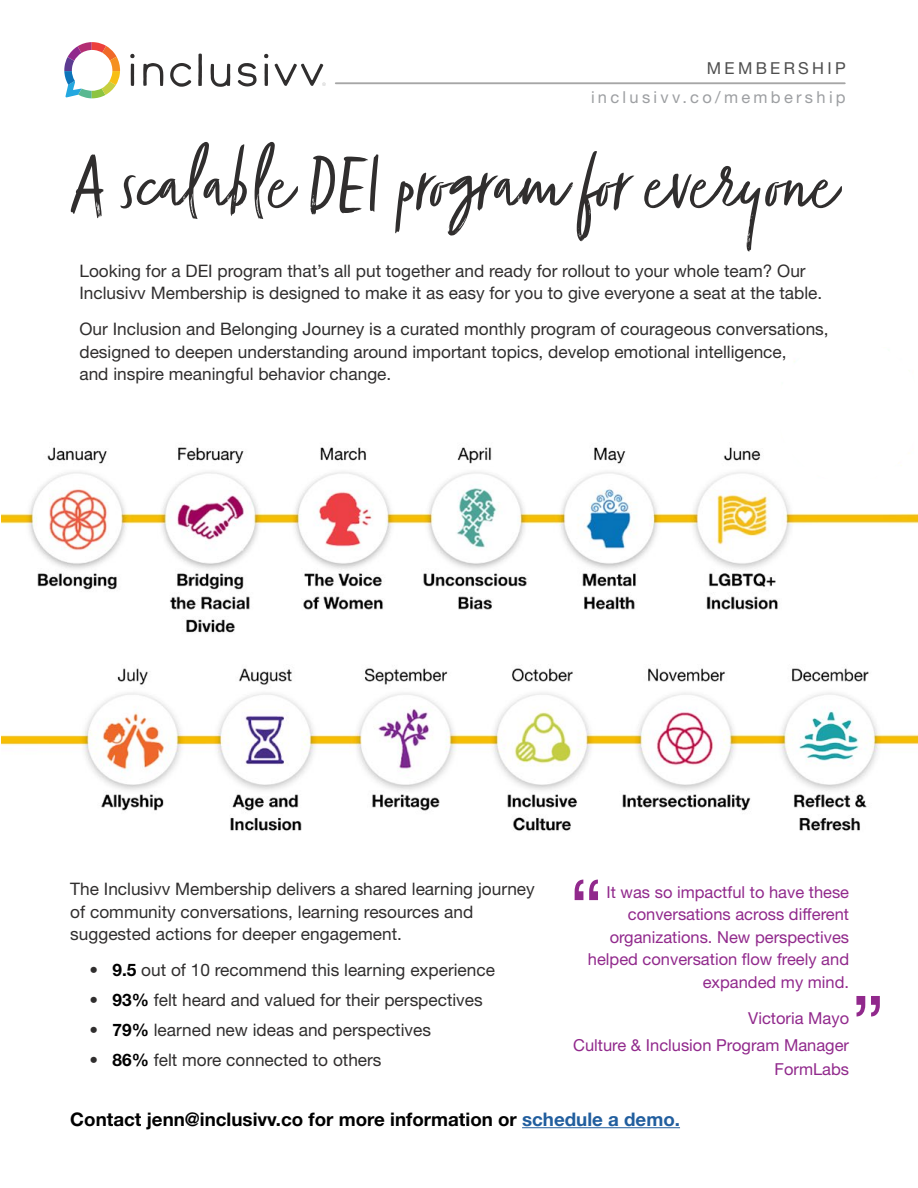
<style>
.page{position:relative;width:918px;height:1188px;background:#fff}
.page>*{position:absolute;margin:0;border:0;box-sizing:border-box;transform-origin:0 0}
.t1{font:87px "Zooja Light Pro";color:#302e2e}
.t2{font:79.5px "Helvetica Neue LT Std";color:#91298c}
.t3{font:700 18.75px "Helvetica Neue LT Std";color:#000}
.t4{font:17.25px/22.5px "Helvetica Neue LT Std";color:#302e2e}
.t5{font:16.5px/22.5px "Helvetica Neue LT Std";color:#91298c;text-align:right}
.t6{font:16.5px "Helvetica Neue LT Std";letter-spacing:.2em;color:#9d9fa2}
.t7{font:16.5px "Helvetica Neue LT Std";letter-spacing:.2em;color:#4f4f4f}
.s1{font-weight:700;color:#000}
.s2{color:#215e9e}
</style>
<div class="page">
<hr style="left:522px;top:1127px;width:158px;height:1px;background:#215e9e">
<img style="left:1px;top:447px;width:917px;height:384px">
<svg style="left:130px;top:54px;width:5px;height:4px"></svg>
<svg style="left:131px;top:64px;width:3px;height:22px"></svg>
<svg style="left:143px;top:63px;width:20px;height:23px"></svg>
<svg style="left:170px;top:63px;width:21px;height:24px"></svg>
<svg style="left:198px;top:54px;width:4px;height:32px"></svg>
<svg style="left:211px;top:64px;width:19px;height:23px"></svg>
<svg style="left:238px;top:63px;width:19px;height:24px"></svg>
<svg style="left:264px;top:54px;width:4px;height:4px"></svg>
<svg style="left:265px;top:64px;width:3px;height:22px"></svg>
<svg style="left:64px;top:42px;width:56px;height:56px"></svg>
<svg style="left:275px;top:64px;width:51px;height:22px"></svg>
<hr style="left:336px;top:82px;width:509px;height:2px;background:#808080">
<svg style="left:778px;top:360px;width:140px;height:122px"></svg>
<p class="t7" style="left:707px;top:58px;width:140px">MEMBERSHIP</p>
<p class="t6" style="left:591px;top:87px;width:256px">inclusivv.co/membership</p>
<h1 class="t1" style="left:72px;top:136px;width:764px">A scalable DEI program for everyone</h1>
<p class="t4" style="left:79px;top:259px;width:744px">Looking for a DEI program that’s all put together and ready for rollout to your whole team? Our<br>Inclusivv Membership is designed to make it as easy for you to give everyone a seat at the table.</p>
<p class="t4" style="left:79px;top:317px;width:751px">Our Inclusion and Belonging Journey is a curated monthly program of courageous conversations, designed to deepen understanding around important topics, develop emotional intelligence,<br>and inspire meaningful behavior change.</p>
<p class="t4" style="left:70px;top:877px;width:466px">The Inclusivv Membership delivers a shared learning journey of community conversations, learning resources and suggested actions for deeper engagement.</p>
<p class="t4" style="left:90px;top:958px;width:407px">• <span class="s1">9.5</span> out of 10 recommend this learning experience</p>
<p class="t4" style="left:90px;top:988px;width:395px">• <span class="s1">93%</span> felt heard and valued for their perspectives</p>
<p class="t4" style="left:90px;top:1018px;width:343px">• <span class="s1">79%</span> learned new ideas and perspectives</p>
<p class="t4" style="left:90px;top:1048px;width:294px">• <span class="s1">86%</span> felt more connected to others</p>
<h2 class="t2" style="left:569px;top:859px;width:35px">“</h2>
<p class="t5" style="left:588px;top:880px;width:263px">It was so impactful to have these conversations across different organizations. New perspectives helped conversation flow freely and expanded my mind.</p>
<p class="t5" style="left:573px;top:1004px;width:277px;line-height:27px">Victoria Mayo<br>Culture &amp; Inclusion Program Manager</p>
<p class="t5" style="left:775px;top:1057px;width:76px">FormLabs</p>
<h2 class="t2" style="left:851px;top:975px;width:35px">”</h2>
<p class="t3" style="left:70px;top:1108px;width:611px">Contact jenn@inclusivv.co for more information or <span class="s2">schedule a demo.</span></p>
</div>
